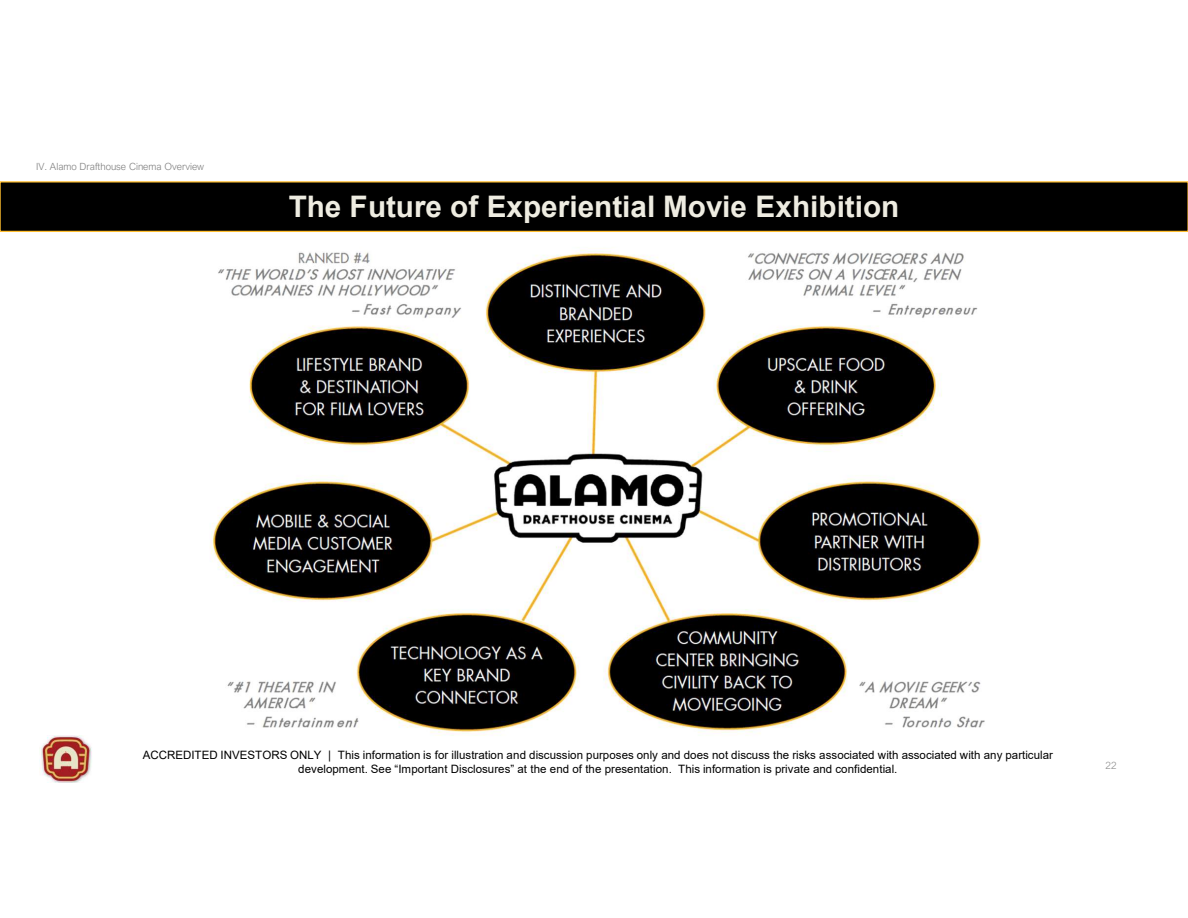
<style>
.page{position:relative;width:1188px;height:918px;background:#fff}
.page>*{position:absolute;margin:0;border:0;box-sizing:border-box;transform-origin:0 0}
.t1{font:700 29.7px "Arial";color:#eeece1}
.t2{font:11.55px/13.8px "Arial";letter-spacing:.005em;color:#000;text-align:center}
.t3{font:300 9.9px "Arial Nova";color:#7f7f7f}
.t4{font:300 9.9px "Arial Nova";color:#898989}
</style>
<div class="page">
<img style="left:40px;top:735px;width:52px;height:48px">
<svg style="left:0;top:181px;width:1188px;height:51px;background:#0e0a03"></svg>
<img style="left:210px;top:250px;width:775px;height:486px">
<p class="t3" style="left:36px;top:160px;width:170px">IV. Alamo Drafthouse Cinema Overview</p>
<h1 class="t1" style="left:289px;top:190px;width:612px">The Future of Experiential Movie Exhibition</h1>
<p class="t2" style="left:143px;top:748px;width:912px">ACCREDITED INVESTORS ONLY | This information is for illustration and discussion purposes only and does not discuss the risks associated with associated with any particular development. See “Important Disclosures” at the end of the presentation. This information is private and confidential.</p>
<p class="t4" style="left:1106px;top:759px;width:13px">22</p>
</div>
